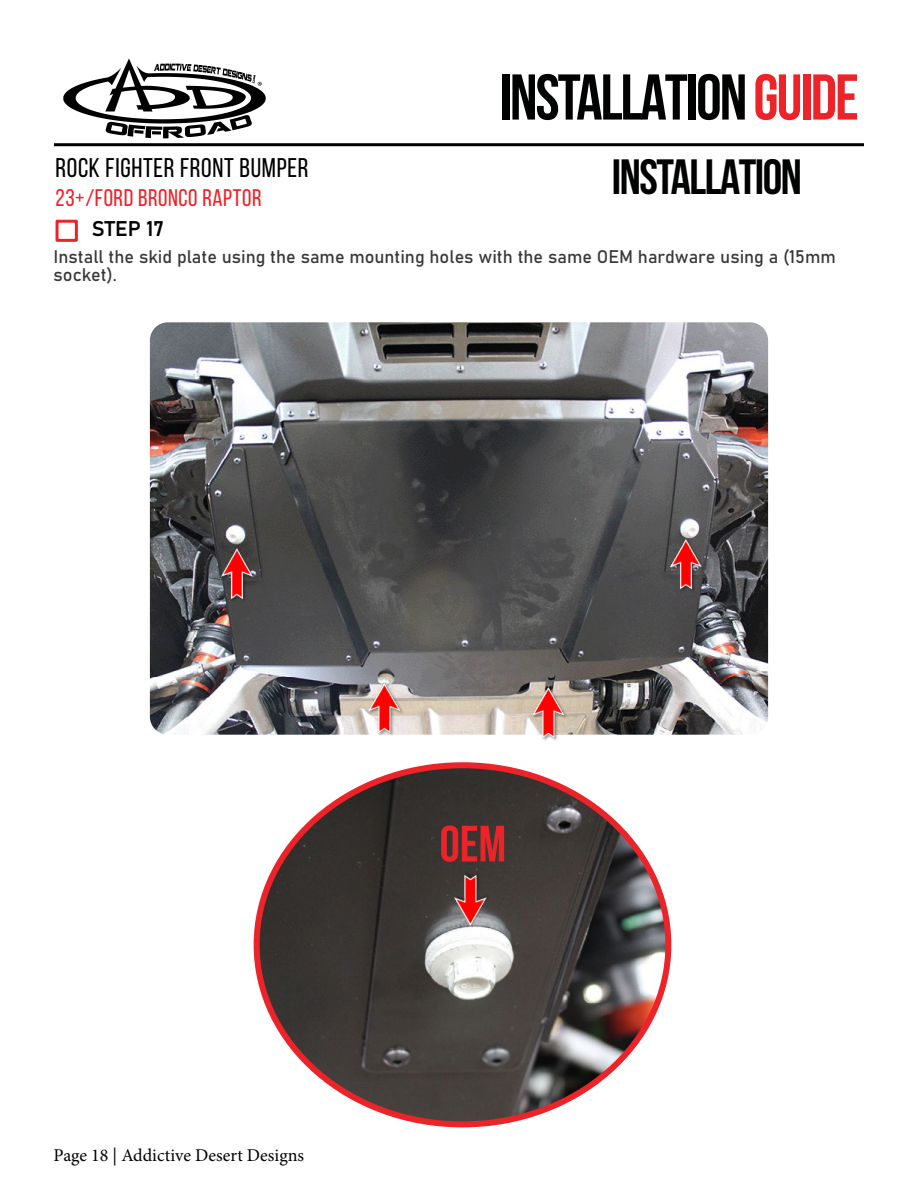
<style>
.page{position:relative;width:918px;height:1188px;background:#fff}
.page>*{position:absolute;margin:0;border:0;box-sizing:border-box;transform-origin:0 0}
.t1{font:700 64.5px "Bebas Neue";letter-spacing:-.03em;color:#000101}
.t2{font:700 51px "Bebas Neue";color:#ec2329}
.t3{font:700 49.5px "Bebas Neue";letter-spacing:-.03em;color:#000101}
.t4{font:27px "Bebas Neue";letter-spacing:.025em;color:#000}
.t5{font:24px "Bebas Neue";letter-spacing:.025em;color:#ec2329}
.t6{font:21px "Bahnschrift";color:#000}
.t7{font:18px/18px "Bahnschrift";color:#383838}
.t8{font:18px "Minion Pro";color:#000}
.s1{color:#ec2329}
</style>
<div class="page">
<hr style="left:54px;top:143px;width:810px;height:3px;background:#000">
<svg style="left:63px;top:59px;width:203px;height:79px"></svg>
<div style="left:56px;top:220px;width:22px;height:22px;border:3px solid #ec2329"></div>
<img style="left:150px;top:322px;width:618px;height:413px">
<img style="left:367px;top:681px;width:38px;height:54px">
<img style="left:668px;top:537px;width:39px;height:57px">
<img style="left:219px;top:546px;width:39px;height:57px">
<img style="left:531px;top:686px;width:38px;height:54px">
<img style="left:257px;top:765px;width:411px;height:359px">
<img style="left:453px;top:870px;width:38px;height:57px">
<h3 class="t4" style="left:56px;top:153px;width:254px">ROCK FIGHTER FRONT BUMPER</h3>
<h3 class="t5" style="left:56px;top:185px;width:208px">23+/FORD BRONCO RAPTOR</h3>
<h1 class="t1" style="left:500px;top:62px;width:361px">INSTALLATION<span class="s1">guide</span></h1>
<h3 class="t3" style="left:612px;top:150px;width:192px">INSTALLATION</h3>
<p class="t6" style="left:92px;top:213px;width:74px">STEP 17</p>
<p class="t7" style="left:54px;top:247px;width:784px">Install the skid plate using the same mounting holes with the same OEM hardware using a (15mm socket).</p>
<p class="t8" style="left:54px;top:1143px;width:252px">Page 18 | Addictive Desert Designs</p>
<h2 class="t2" style="left:440px;top:816px;width:68px">OEM</h2>
</div>
